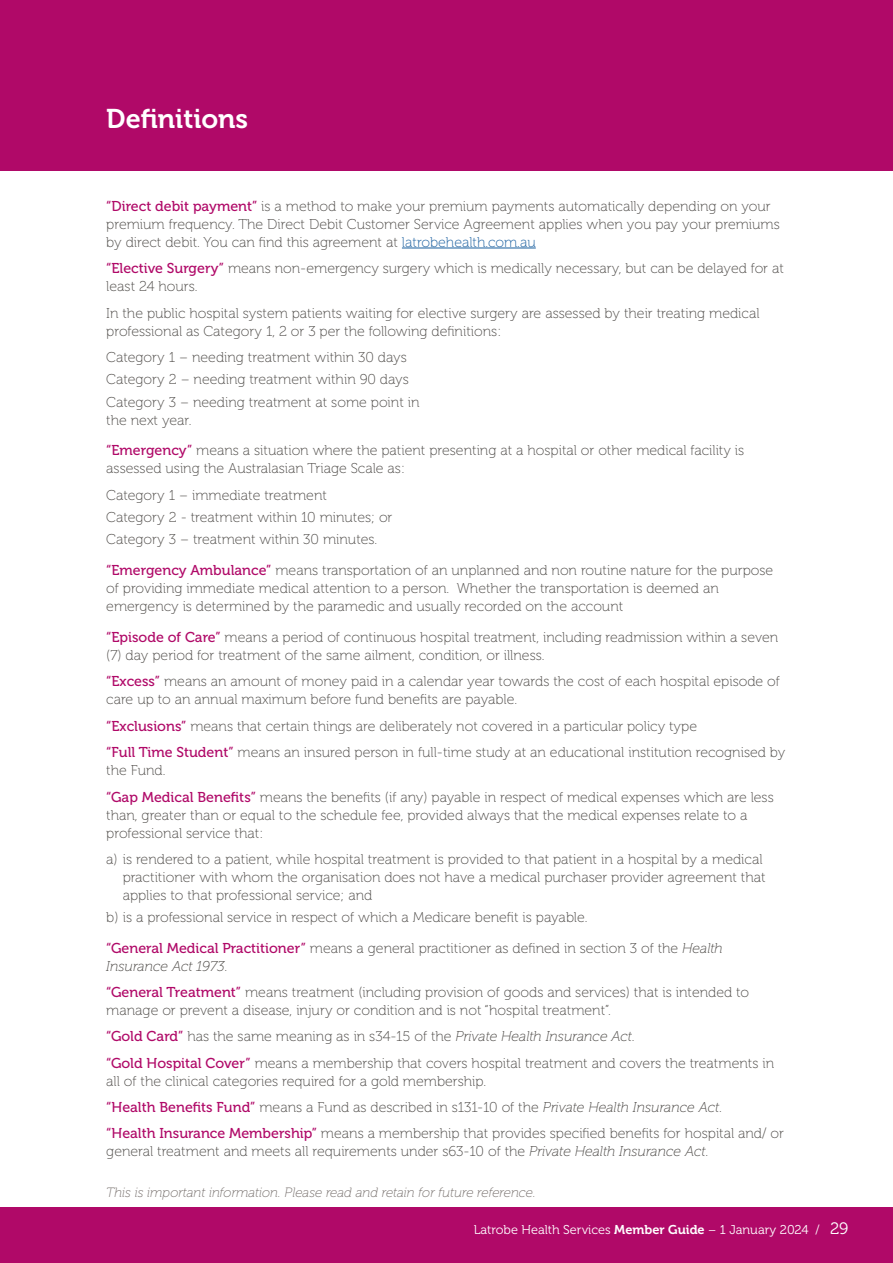
<style>
.page{position:relative;width:893px;height:1263px;background:#fff}
.page>*{position:absolute;margin:0;border:0;box-sizing:border-box;transform-origin:0 0}
.H1-gold{font:27px "Museo 700";color:#fff}
.Body_text2{font:14.25px/18px "Museo 100";color:#4b4845}
.Body_text_bullets-la{font:14.25px/18px "Museo 100";color:#4b4845}
.Body_text_bullets_1p{font:14.25px/18px "Museo 100";color:#4b4845}
.Body_text2-2{font:italic 13.5px "Museo 100";color:#756e6b}
.t1{font:12.75px "Museo 300";color:#fff}
.s1{font-family:"Museo 500";color:#b00968}
.s2{color:#175d9e}
.s3{font-style:italic}
.s4{font-family:"Museo 700"}
.s5{font-size:16.5px}
</style>
<div class="page">
<div style="left:0;top:1207px;width:893px;height:56px;background:#b00968"></div>
<hr style="left:402px;top:248px;width:134px;height:1px;background:#175d9e">
<div style="left:0;top:0;width:893px;height:170px;background:#b00968"></div>
<p class="H1-gold" style="left:106px;top:104px;width:143px">Definitions</p>
<p class="Body_text2" style="left:106px;top:197px;width:675px"><span class="s1">“Direct debit payment”</span> is a method to make your premium payments automatically depending on your premium frequency. The Direct Debit Customer Service Agreement applies when you pay your premiums by direct debit. You can find this agreement at <span class="s2">latrobehealth.com.au</span></p>
<p class="Body_text2" style="left:106px;top:259px;width:679px"><span class="s1">“Elective Surgery”</span> means non-emergency surgery which is medically necessary, but can be delayed for at least 24 hours.</p>
<p class="Body_text2" style="left:106px;top:304px;width:655px">In the public hospital system patients waiting for elective surgery are assessed by their treating medical professional as Category 1, 2 or 3 per the following definitions:</p>
<p class="Body_text_bullets_1p" style="left:106px;top:349px;width:302px">Category 1 – needing treatment within 30 days</p>
<p class="Body_text_bullets_1p" style="left:106px;top:371px;width:304px">Category 2 – needing treatment within 90 days</p>
<p class="Body_text_bullets-la" style="left:106px;top:393px;width:315px">Category 3 – needing treatment at some point in the next year.</p>
<p class="Body_text2" style="left:106px;top:442px;width:639px"><span class="s1">“Emergency”</span> means a situation where the patient presenting at a hospital or other medical facility is assessed using the Australasian Triage Scale as:</p>
<p class="Body_text_bullets_1p" style="left:106px;top:486px;width:222px">Category 1 – immediate treatment</p>
<p class="Body_text_bullets_1p" style="left:106px;top:509px;width:288px">Category 2 - treatment within 10 minutes; or</p>
<p class="Body_text_bullets-la" style="left:106px;top:531px;width:273px">Category 3 – treatment within 30 minutes.</p>
<p class="Body_text_bullets-la" style="left:106px;top:562px;width:668px"><span class="s1">“Emergency Ambulance”</span> means transportation of an unplanned and non routine nature for the purpose of providing immediate medical attention to a person. Whether the transportation is deemed an emergency is determined by the paramedic and usually recorded on the account</p>
<p class="Body_text2" style="left:106px;top:628px;width:674px"><span class="s1">“Episode of Care”</span> means a period of continuous hospital treatment, including readmission within a seven (7) day period for treatment of the same ailment, condition, or illness.</p>
<p class="Body_text2" style="left:106px;top:673px;width:675px"><span class="s1">“Excess”</span> means an amount of money paid in a calendar year towards the cost of each hospital episode of care up to an annual maximum before fund benefits are payable.</p>
<p class="Body_text2" style="left:106px;top:717px;width:592px"><span class="s1">“Exclusions”</span> means that certain things are deliberately not covered in a particular policy type</p>
<p class="Body_text2" style="left:106px;top:744px;width:681px"><span class="s1">“Full Time Student”</span> means an insured person in full-time study at an educational institution recognised by the Fund.</p>
<p class="Body_text2" style="left:106px;top:788px;width:669px"><span class="s1">“Gap Medical Benefits”</span> means the benefits (if any) payable in respect of medical expenses which are less than, greater than or equal to the schedule fee, provided always that the medical expenses relate to a professional service that:</p>
<p class="Body_text_bullets_1p" style="left:123px;top:851px;width:644px;text-indent:-16px">a) is rendered to a patient, while hospital treatment is provided to that patient in a hospital by a medical practitioner with whom the organisation does not have a medical purchaser provider agreement that applies to that professional service; and</p>
<p class="Body_text_bullets-la" style="left:106px;top:909px;width:483px">b) is a professional service in respect of which a Medicare benefit is payable.</p>
<p class="Body_text2" style="left:106px;top:939px;width:618px"><span class="s1">“General Medical Practitioner”</span> means a general practitioner as defined in section 3 of the <span class="s3">Health<br>Insurance Act 1973</span>.</p>
<p class="Body_text2" style="left:106px;top:984px;width:644px"><span class="s1">“General Treatment”</span> means treatment (including provision of goods and services) that is intended to manage or prevent a disease, injury or condition and is not “hospital treatment”.</p>
<p class="Body_text2" style="left:106px;top:1028px;width:530px"><span class="s1">“Gold Card”</span> has the same meaning as in s34-15 of the <span class="s3">Private Health Insurance Act</span>.</p>
<p class="Body_text2" style="left:106px;top:1054px;width:669px"><span class="s1">“Gold Hospital Cover”</span> means a membership that covers hospital treatment and covers the treatments in all of the clinical categories required for a gold membership.</p>
<p class="Body_text2" style="left:106px;top:1098px;width:617px"><span class="s1">“Health Benefits Fund”</span> means a Fund as described in s131-10 of the <span class="s3">Private Health Insurance Act</span>.</p>
<p class="Body_text2" style="left:106px;top:1125px;width:679px"><span class="s1">“Health Insurance Membership”</span> means a membership that provides specified benefits for hospital and/ or general treatment and meets all requirements under s63-10 of the <span class="s3">Private Health Insurance Act</span>.</p>
<p class="Body_text2-2" style="left:106px;top:1185px;width:431px">This is important information. Please read and retain for future reference.</p>
<p class="t1" style="left:474px;top:1223px;width:376px">Latrobe Health Services <span class="s4">Member Guide</span> – 1 January 2024 / <span class="s5">29</span></p>
</div>
